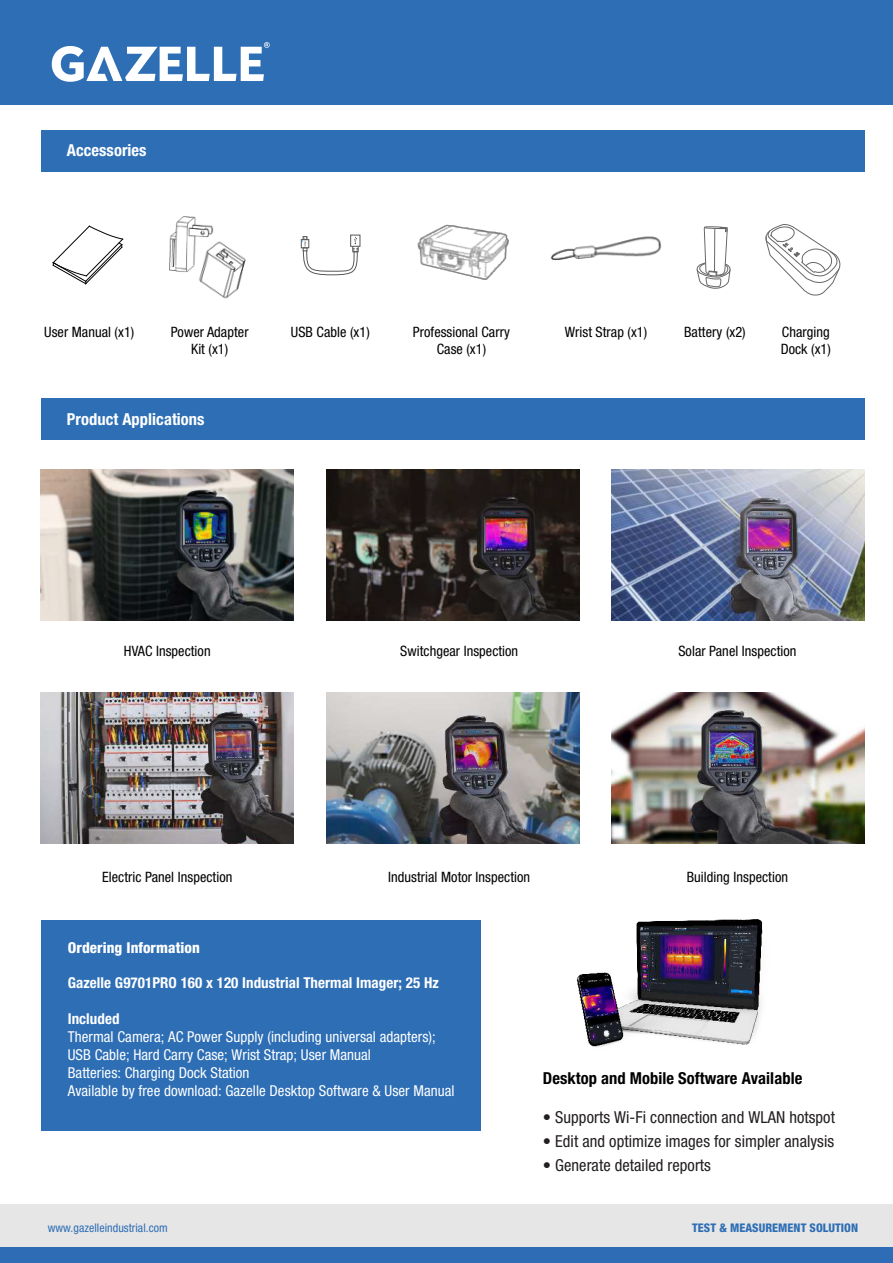
<style>
.page{position:relative;width:893px;height:1263px;background:#fff}
.page>*{position:absolute;margin:0;border:0;box-sizing:border-box;transform-origin:0 0}
.t1{font:condensed 16.5px "Helvetica Neue LT Std";letter-spacing:.005em;color:#231f20}
.t2{font:700 condensed 16.5px "Helvetica Neue LT Std";letter-spacing:.005em;color:#000}
.t3{font:700 condensed 16.5px "Helvetica Neue LT Std";letter-spacing:.005em;color:#fff}
.t4{font:condensed 15px/18px "Helvetica Neue LT Std";letter-spacing:.005em;color:#fff}
.t5{font:700 condensed 15px "Helvetica Neue LT Std";letter-spacing:.005em;color:#fff}
.t6{font:800 condensed 15px "Helvetica Neue LT Std";letter-spacing:.005em;color:#fff}
.t7{font:condensed 14.25px "Helvetica Neue LT Std";letter-spacing:.005em;color:#000100}
.t8{font:condensed 14.25px/17.2px "Helvetica Neue LT Std";letter-spacing:.005em;color:#000}
.t9{font:condensed 11.85px "Helvetica Neue LT Std";letter-spacing:.005em;color:#2d6eb5}
.t10{font:800 condensed 11.85px "Helvetica Neue LT Std";letter-spacing:.005em;color:#2d6eb5}
</style>
<div class="page">
<div style="left:41px;top:130px;width:824px;height:41px;background:#2d6eb5"></div>
<div style="left:41px;top:399px;width:824px;height:41px;background:#2d6eb5"></div>
<div style="left:0;top:1204px;width:893px;height:43px;background:#e7e6e6"></div>
<div style="left:0;top:1247px;width:893px;height:16px;background:#2e6db5"></div>
<div style="left:0;top:0;width:893px;height:105px;background:#2d6eb5"></div>
<svg style="left:52px;top:42px;width:218px;height:40px"></svg>
<img style="left:576px;top:919px;width:187px;height:128px">
<svg style="left:52px;top:225px;width:72px;height:60px"></svg>
<div style="left:301px;top:239px;width:8px;height:9px;border:1px solid #595757"></div>
<div style="left:350px;top:235px;width:10px;height:12px;border:1px solid #595757"></div>
<div style="left:352px;top:246px;width:7px;height:6px;border:1px solid #595757"></div>
<svg style="left:302px;top:236px;width:56px;height:40px"></svg>
<img style="left:417px;top:224px;width:92px;height:56px">
<img style="left:551px;top:236px;width:111px;height:25px">
<img style="left:41px;top:469px;width:253px;height:152px">
<img style="left:326px;top:469px;width:253px;height:152px">
<img style="left:612px;top:469px;width:253px;height:152px">
<img style="left:326px;top:693px;width:253px;height:151px">
<img style="left:612px;top:693px;width:253px;height:151px">
<img style="left:41px;top:693px;width:253px;height:151px">
<svg style="left:697px;top:226px;width:33px;height:63px"></svg>
<svg style="left:766px;top:224px;width:74px;height:71px"></svg>
<img style="left:169px;top:216px;width:45px;height:57px">
<img style="left:196px;top:240px;width:50px;height:59px">
<div style="left:41px;top:920px;width:439px;height:210px;background:#2d6eb5"></div>
<p class="t3" style="left:67px;top:140px;width:81px">Accessories</p>
<p class="t8" style="left:44px;top:323px;width:92px">User Manual (x1)</p>
<p class="t8" style="left:171px;top:323px;width:79px">Power Adapter</p>
<p class="t8" style="left:291px;top:323px;width:80px">USB Cable (x1)</p>
<p class="t8" style="left:191px;top:340px;width:39px">Kit (x1)</p>
<p class="t3" style="left:67px;top:409px;width:139px">Product Applications</p>
<p class="t8" style="left:413px;top:323px;width:99px">Professional Carry</p>
<p class="t8" style="left:565px;top:323px;width:84px">Wrist Strap (x1)</p>
<p class="t8" style="left:437px;top:340px;width:51px">Case (x1)</p>
<p class="t8" style="left:684px;top:323px;width:63px">Battery (x2)</p>
<p class="t8" style="left:781px;top:323px;width:52px">Charging<br>Dock (x1)</p>
<p class="t7" style="left:124px;top:642px;width:88px">HVAC Inspection</p>
<p class="t7" style="left:400px;top:642px;width:120px">Switchgear Inspection</p>
<p class="t7" style="left:678px;top:642px;width:120px">Solar Panel Inspection</p>
<p class="t7" style="left:102px;top:869px;width:132px">Electric Panel Inspection</p>
<p class="t7" style="left:388px;top:869px;width:143px">Industrial Motor Inspection</p>
<p class="t7" style="left:687px;top:869px;width:103px">Building Inspection</p>
<p class="t6" style="left:68px;top:938px;width:134px">Ordering Information</p>
<p class="t5" style="left:68px;top:973px;width:372px">Gazelle G9701PRO 160 x 120 Industrial Thermal Imager; 25 Hz</p>
<p class="t5" style="left:68px;top:1009px;width:53px">Included</p>
<p class="t4" style="left:68px;top:1027px;width:388px">Thermal Camera; AC Power Supply (including universal adapters); USB Cable; Hard Carry Case; Wrist Strap; User Manual<br>Batteries: Charging Dock Station<br>Available by free download: Gazelle Desktop Software &amp; User Manual</p>
<p class="t2" style="left:543px;top:1068px;width:261px">Desktop and Mobile Software Available</p>
<p class="t1" style="left:543px;top:1107px;width:294px">• Supports Wi-Fi connection and WLAN hotspot</p>
<p class="t1" style="left:543px;top:1131px;width:293px">• Edit and optimize images for simpler analysis</p>
<p class="t1" style="left:543px;top:1155px;width:170px">• Generate detailed reports</p>
<p class="t9" style="left:48px;top:1221px;width:122px">www.gazelleindustrial.com</p>
<p class="t10" style="left:692px;top:1221px;width:168px">TEST &amp; MEASUREMENT SOLUTION</p>
</div>
